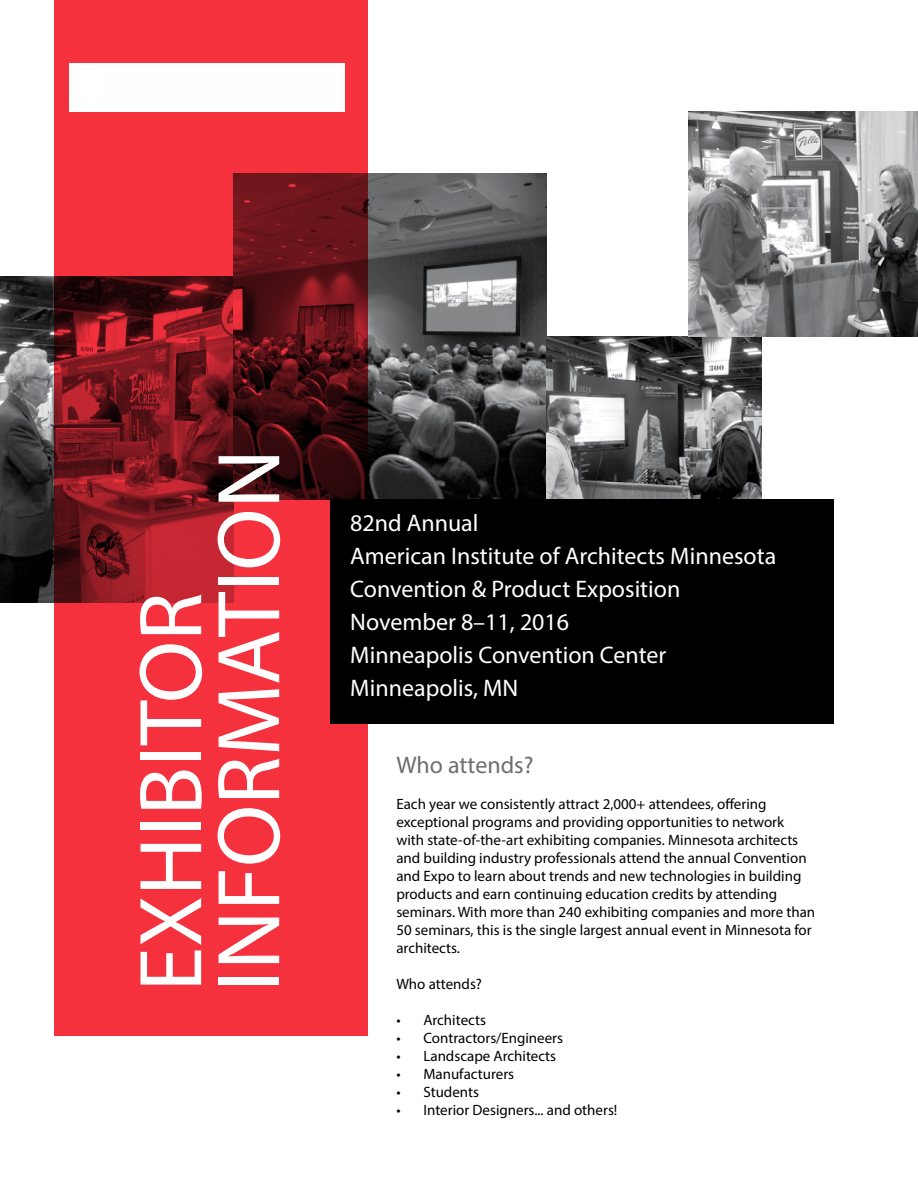
<style>
.page{position:relative;width:918px;height:1188px;background:#fff}
.page>*{position:absolute;margin:0;border:0;box-sizing:border-box;transform-origin:0 0}
.t1{font:90px/78px "Myriad Pro";color:#fff}
.t2{font:24px/33px "Myriad Pro";color:#fff}
.t3{font:24px "Myriad Pro";color:#6d6e71}
.t4{font:15px/18px "Myriad Pro";color:#000}
</style>
<div class="page">
<img style="left:0;top:276px;width:54px;height:327px">
<img style="left:368px;top:174px;width:178px;height:325px">
<svg style="left:54px;top:0;width:314px;height:1035px;background:#c52732"></svg>
<img style="left:70px;top:63px;width:274px;height:49px">
<img style="left:546px;top:336px;width:215px;height:163px">
<img style="left:688px;top:112px;width:230px;height:224px">
<div style="left:330px;top:499px;width:503px;height:224px;background:#000"></div>
<h1 class="t1" style="left:131px;top:991px;width:544px;rotate:-90deg">EXHIBITOR<br>INFORMATION</h1>
<h2 class="t2" style="left:350px;top:506px;width:428px">82nd Annual<br>American Institute of Architects Minnesota<br>Convention &amp; Product Exposition<br>November 8–11, 2016<br>Minneapolis Convention Center<br>Minneapolis, MN</h2>
<h2 class="t3" style="left:396px;top:750px;width:139px">Who attends?</h2>
<p class="t4" style="left:396px;top:794px;width:420px">Each year we consistently attract 2,000+ attendees, offering exceptional programs and providing opportunities to network with state-of-the-art exhibiting companies. Minnesota architects and building industry professionals attend the annual Convention and Expo to learn about trends and new technologies in building products and earn continuing education credits by attending seminars. With more than 240 exhibiting companies and more than 50 seminars, this is the single largest annual event in Minnesota for architects.</p>
<p class="t4" style="left:396px;top:974px;width:87px">Who attends?</p>
<p class="t4" style="left:396px;top:1010px;width:91px">• Architects</p>
<p class="t4" style="left:396px;top:1028px;width:168px">• Contractors/Engineers</p>
<p class="t4" style="left:396px;top:1046px;width:161px">• Landscape Architects</p>
<p class="t4" style="left:396px;top:1064px;width:119px">• Manufacturers</p>
<p class="t4" style="left:396px;top:1082px;width:84px">• Students</p>
<p class="t4" style="left:396px;top:1100px;width:223px">• Interior Designers... and others!</p>
</div>
